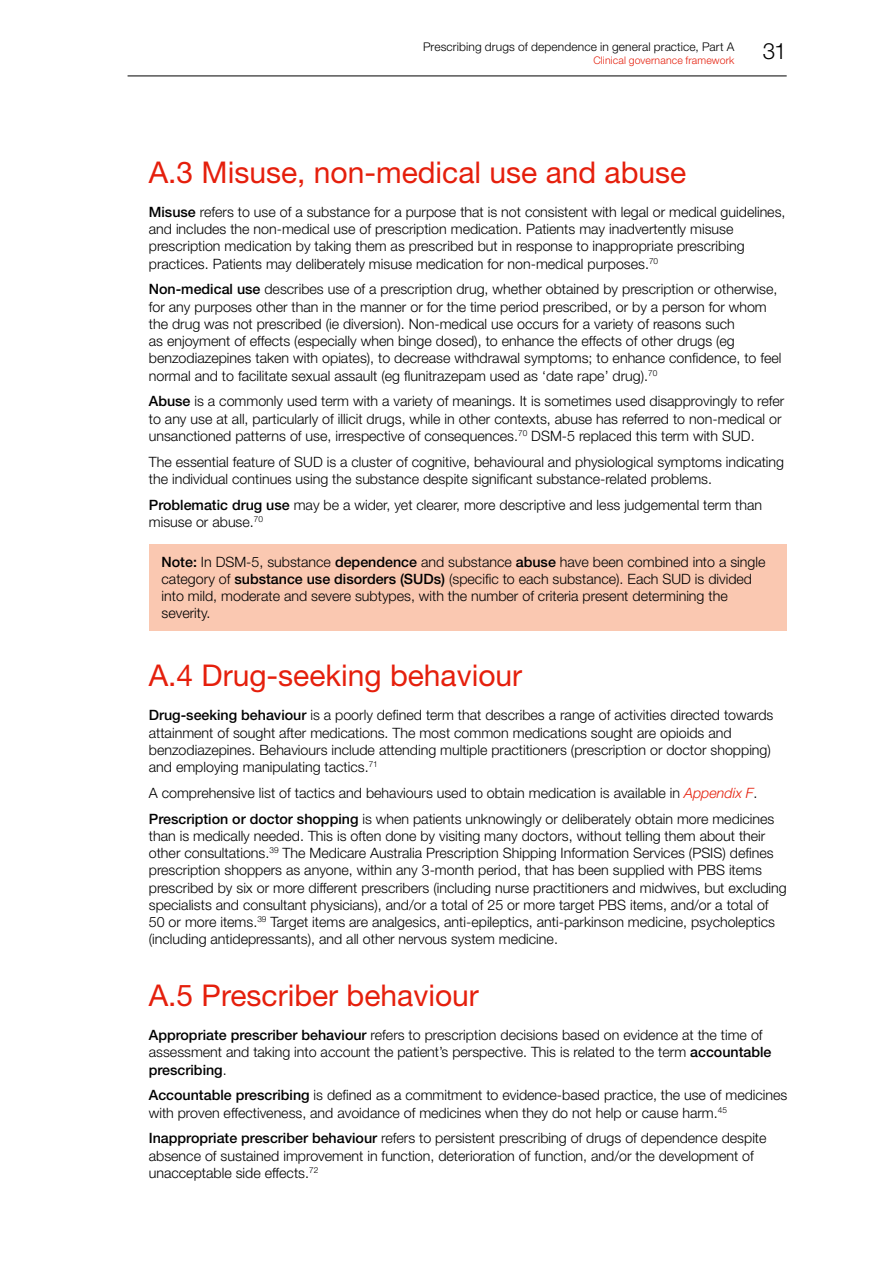
<style>
.page{position:relative;width:893px;height:1263px;background:#fff}
.page>*{position:absolute;margin:0;border:0;box-sizing:border-box;transform-origin:0 0}
.t1{font:30px "Helvetica Neue LT Std";color:#e51f0c}
.t2{font:300 22.5px "Helvetica Neue LT Std";color:#000}
.t3{font:300 14.25px/17.2px "Helvetica Neue LT Std";color:#000}
.t4{font:300 12px "Helvetica Neue LT Std";letter-spacing:.01em;color:#000}
.t5{font:300 10.5px "Helvetica Neue LT Std";letter-spacing:.015em;color:#e51f0c}
.s1{font-weight:500}
.s2{font-style:italic;color:#e51f0c}
</style>
<div class="page">
<hr style="left:128px;top:76px;width:659px;height:1px;background:#000">
<div style="left:149px;top:544px;width:638px;height:87px;background:#fac8b1"></div>
<p class="t4" style="left:423px;top:39px;width:313px">Prescribing drugs of dependence in general practice, Part A</p>
<p class="t5" style="left:593px;top:54px;width:143px">Clinical governance framework</p>
<h2 class="t2" style="left:763px;top:37px;width:25px">31</h2>
<h1 class="t1" style="left:149px;top:154px;width:539px">A.3 Misuse, non-medical use and abuse</h1>
<p class="t3" style="left:149px;top:203px;width:638px"><span class="s1">Misuse</span> refers to use of a substance for a purpose that is not consistent with legal or medical guidelines, and includes the non-medical use of prescription medication. Patients may inadvertently misuse prescription medication by taking them as prescribed but in response to inappropriate prescribing practices. Patients may deliberately misuse medication for non-medical purposes.<sup>70</sup></p>
<p class="t3" style="left:149px;top:280px;width:634px"><span class="s1">Non-medical use</span> describes use of a prescription drug, whether obtained by prescription or otherwise, for any purposes other than in the manner or for the time period prescribed, or by a person for whom the drug was not prescribed (ie diversion). Non-medical use occurs for a variety of reasons such<br>as enjoyment of effects (especially when binge dosed), to enhance the effects of other drugs (eg benzodiazepines taken with opiates), to decrease withdrawal symptoms; to enhance confidence, to feel normal and to facilitate sexual assault (eg flunitrazepam used as ‘date rape’ drug).<sup>70</sup></p>
<p class="t3" style="left:149px;top:392px;width:637px"><span class="s1">Abuse</span> is a commonly used term with a variety of meanings. It is sometimes used disapprovingly to refer to any use at all, particularly of illicit drugs, while in other contexts, abuse has referred to non-medical or unsanctioned patterns of use, irrespective of consequences.<sup>70</sup> DSM-5 replaced this term with SUD.</p>
<p class="t3" style="left:149px;top:453px;width:637px">The essential feature of SUD is a cluster of cognitive, behavioural and physiological symptoms indicating the individual continues using the substance despite significant substance-related problems.</p>
<p class="t3" style="left:149px;top:496px;width:615px"><span class="s1">Problematic drug use</span> may be a wider, yet clearer, more descriptive and less judgemental term than misuse or abuse.<sup>70</sup></p>
<p class="t3" style="left:162px;top:553px;width:605px"><span class="s1">Note:</span> In DSM-5, substance <span class="s1">dependence</span> and substance <span class="s1">abuse</span> have been combined into a single category of <span class="s1">substance use disorders (SUDs)</span> (specific to each substance). Each SUD is divided into mild, moderate and severe subtypes, with the number of criteria present determining the severity.</p>
<h1 class="t1" style="left:149px;top:657px;width:375px">A.4 Drug-seeking behaviour</h1>
<p class="t3" style="left:149px;top:706px;width:626px"><span class="s1">Drug-seeking behaviour</span> is a poorly defined term that describes a range of activities directed towards attainment of sought after medications. The most common medications sought are opioids and benzodiazepines. Behaviours include attending multiple practitioners (prescription or doctor shopping) and employing manipulating tactics.<sup>71</sup></p>
<p class="t3" style="left:149px;top:780px;width:627px;line-height:25.8px">A comprehensive list of tactics and behaviours used to obtain medication is available in <span class="s2">Appendix F</span>.<br><span class="s1">Prescription or doctor shopping</span> is when patients unknowingly or deliberately obtain more medicines</p>
<p class="t3" style="left:149px;top:827px;width:639px">than is medically needed. This is often done by visiting many doctors, without telling them about their other consultations.<sup>39</sup> The Medicare Australia Prescription Shipping Information Services (PSIS) defines prescription shoppers as anyone, within any 3-month period, that has been supplied with PBS items prescribed by six or more different prescribers (including nurse practitioners and midwives, but excluding specialists and consultant physicians), and/or a total of 25 or more target PBS items, and/or a total of 50 or more items.<sup>39</sup> Target items are analgesics, anti-epileptics, anti-parkinson medicine, psycholeptics (including antidepressants), and all other nervous system medicine.</p>
<h1 class="t1" style="left:149px;top:977px;width:332px">A.5 Prescriber behaviour</h1>
<p class="t3" style="left:149px;top:1026px;width:624px"><span class="s1">Appropriate prescriber behaviour</span> refers to prescription decisions based on evidence at the time of assessment and taking into account the patient’s perspective. This is related to the term <span class="s1">accountable prescribing</span>.</p>
<p class="t3" style="left:149px;top:1086px;width:640px"><span class="s1">Accountable prescribing</span> is defined as a commitment to evidence-based practice, the use of medicines with proven effectiveness, and avoidance of medicines when they do not help or cause harm.<sup>45</sup></p>
<p class="t3" style="left:149px;top:1129px;width:619px"><span class="s1">Inappropriate prescriber behaviour</span> refers to persistent prescribing of drugs of dependence despite absence of sustained improvement in function, deterioration of function, and/or the development of unacceptable side effects.<sup>72</sup></p>
</div>
